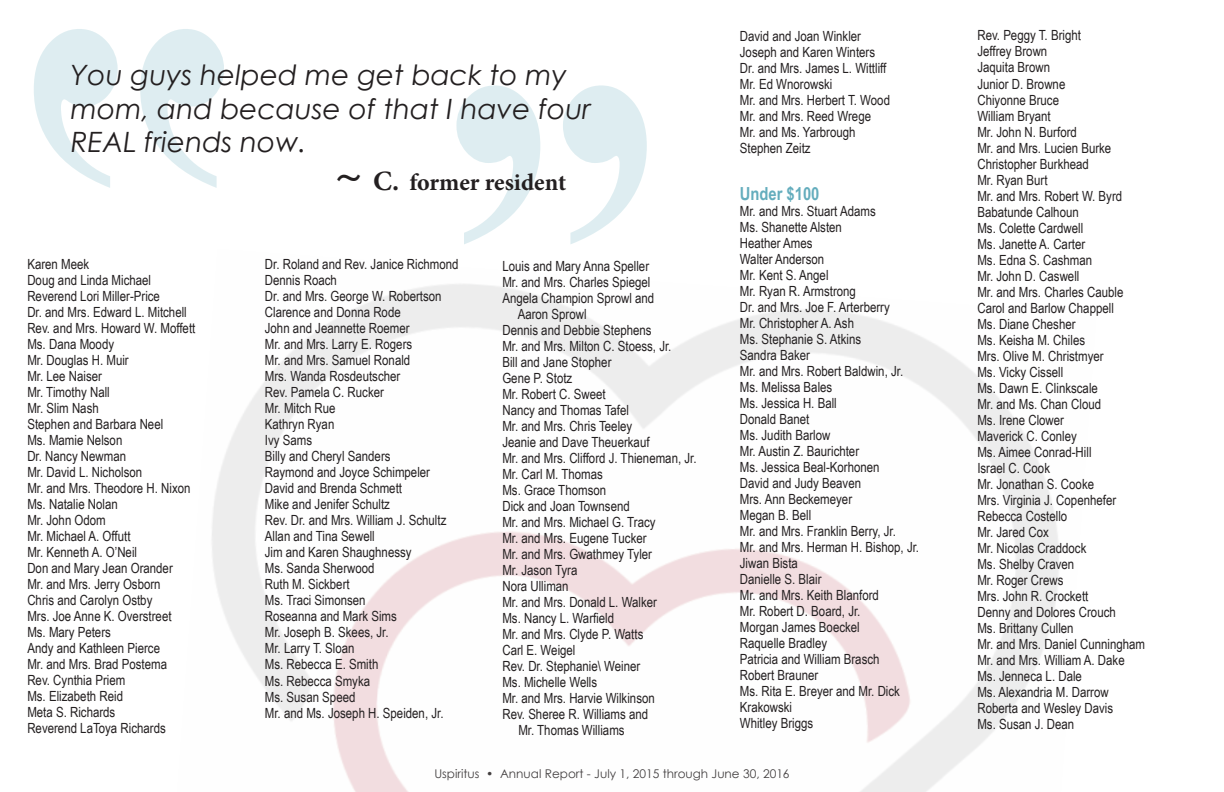
<style>
.page{position:relative;width:1224px;height:792px;background:#fff}
.page>*{position:absolute;margin:0;border:0;box-sizing:border-box;transform-origin:0 0}
.t1{font:700 487.4px "Times New Roman";color:#64adbd;scale:.93 1}
.t2{font:italic 28px/33.6px "Century Gothic";color:#231f20}
.t3{font:700 24px "Minion Pro";letter-spacing:-.005em;color:#231f20}
.t4{font:700 18px "Arial Narrow";color:#64adbd}
.t5{font:14px/16px "Arial Narrow";color:#231f20}
.t6{font:12px "Century Gothic";color:#231f20}
.s1{font-size:48px}
.s2{font-size:28px}
</style>
<div class="page">
<img style="left:212px;top:284px;width:847px;height:508px">
<h2 class="t2" style="left:71px;top:58px;width:522px">You guys helped me get back to my mom, and because of that I have four<br>REAL friends now.</h2>
<h3 class="t3" style="left:335px;top:166px;width:233px"><span class="s1">~</span> <span class="s2">C.</span> former resident</h3>
<h1 class="t1" style="left:665px;top:414px;width:245px;rotate:-180deg">“</h1>
<p class="t5" style="left:27px;top:256px;width:170px">Karen Meek<br>Doug and Linda Michael<br>Reverend Lori Miller-Price<br>Dr. and Mrs. Edward L. Mitchell<br>Rev. and Mrs. Howard W. Moffett<br>Ms. Dana Moody<br>Mr. Douglas H. Muir<br>Mr. Lee Naiser<br>Mr. Timothy Nall<br>Mr. Slim Nash<br>Stephen and Barbara Neel<br>Ms. Mamie Nelson<br>Dr. Nancy Newman<br>Mr. David L. Nicholson<br>Mr. and Mrs. Theodore H. Nixon<br>Ms. Natalie Nolan<br>Mr. John Odom<br>Mr. Michael A. Offutt<br>Mr. Kenneth A. O’Neil<br>Don and Mary Jean Orander<br>Mr. and Mrs. Jerry Osborn<br>Chris and Carolyn Ostby<br>Mrs. Joe Anne K. Overstreet<br>Ms. Mary Peters<br>Andy and Kathleen Pierce<br>Mr. and Mrs. Brad Postema<br>Rev. Cynthia Priem<br>Ms. Elizabeth Reid<br>Meta S. Richards<br>Reverend LaToya Richards</p>
<p class="t5" style="left:265px;top:256px;width:195px">Dr. Roland and Rev. Janice Richmond<br>Dennis Roach<br>Dr. and Mrs. George W. Robertson<br>Clarence and Donna Rode<br>John and Jeannette Roemer<br>Mr. and Mrs. Larry E. Rogers<br>Mr. and Mrs. Samuel Ronald<br>Mrs. Wanda Rosdeutscher<br>Rev. Pamela C. Rucker<br>Mr. Mitch Rue<br>Kathryn Ryan<br>Ivy Sams<br>Billy and Cheryl Sanders<br>Raymond and Joyce Schimpeler<br>David and Brenda Schmett<br>Mike and Jenifer Schultz<br>Rev. Dr. and Mrs. William J. Schultz<br>Allan and Tina Sewell<br>Jim and Karen Shaughnessy<br>Ms. Sanda Sherwood<br>Ruth M. Sickbert<br>Ms. Traci Simonsen<br>Roseanna and Mark Sims<br>Mr. Joseph B. Skees, Jr.<br>Mr. Larry T. Sloan<br>Ms. Rebecca E. Smith<br>Ms. Rebecca Smyka<br>Ms. Susan Speed<br>Mr. and Ms. Joseph H. Speiden, Jr.</p>
<p class="t5" style="left:502px;top:257px;width:148px">Louis and Mary Anna Speller</p>
<p class="t5" style="left:502px;top:273px;width:150px">Mr. and Mrs. Charles Spiegel</p>
<p class="t5" style="left:502px;top:289px;width:153px">Angela Champion Sprowl and</p>
<p class="t5" style="left:518px;top:305px;width:70px">Aaron Sprowl</p>
<p class="t5" style="left:502px;top:321px;width:151px">Dennis and Debbie Stephens</p>
<p class="t5" style="left:502px;top:337px;width:171px">Mr. and Mrs. Milton C. Stoess, Jr.</p>
<p class="t5" style="left:502px;top:353px;width:111px">Bill and Jane Stopher</p>
<p class="t5" style="left:502px;top:369px;width:72px">Gene P. Stotz</p>
<p class="t5" style="left:502px;top:385px;width:105px">Mr. Robert C. Sweet</p>
<p class="t5" style="left:502px;top:401px;width:128px">Nancy and Thomas Tafel</p>
<p class="t5" style="left:502px;top:417px;width:131px">Mr. and Mrs. Chris Teeley</p>
<p class="t5" style="left:502px;top:433px;width:149px">Jeanie and Dave Theuerkauf</p>
<p class="t5" style="left:502px;top:449px;width:196px">Mr. and Mrs. Clifford J. Thieneman, Jr.</p>
<p class="t5" style="left:502px;top:465px;width:102px">Mr. Carl M. Thomas</p>
<p class="t5" style="left:502px;top:481px;width:105px">Ms. Grace Thomson</p>
<p class="t5" style="left:502px;top:497px;width:129px">Dick and Joan Townsend</p>
<p class="t5" style="left:502px;top:513px;width:155px">Mr. and Mrs. Michael G. Tracy</p>
<p class="t5" style="left:502px;top:529px;width:146px">Mr. and Mrs. Eugene Tucker</p>
<p class="t5" style="left:502px;top:545px;width:151px">Mr. and Mrs. Gwathmey Tyler</p>
<p class="t5" style="left:502px;top:561px;width:77px">Mr. Jason Tyra</p>
<p class="t5" style="left:502px;top:577px;width:68px">Nora Ulliman</p>
<p class="t5" style="left:502px;top:593px;width:156px">Mr. and Mrs. Donald L. Walker</p>
<p class="t5" style="left:502px;top:609px;width:113px">Ms. Nancy L. Warfield</p>
<p class="t5" style="left:502px;top:625px;width:143px">Mr. and Mrs. Clyde P. Watts</p>
<p class="t5" style="left:502px;top:641px;width:75px">Carl E. Weigel</p>
<p class="t5" style="left:502px;top:657px;width:140px">Rev. Dr. Stephanie\ Weiner</p>
<p class="t5" style="left:502px;top:673px;width:96px">Ms. Michelle Wells</p>
<p class="t5" style="left:502px;top:689px;width:154px">Mr. and Mrs. Harvie Wilkinson</p>
<p class="t5" style="left:502px;top:705px;width:147px">Rev. Sheree R. Williams and</p>
<p class="t5" style="left:518px;top:721px;width:108px">Mr. Thomas Williams</p>
<p class="t5" style="left:740px;top:27px;width:152px">David and Joan Winkler<br>Joseph and Karen Winters<br>Dr. and Mrs. James L. Wittliff<br>Mr. Ed Wnorowski<br>Mr. and Mrs. Herbert T. Wood<br>Mr. and Mrs. Reed Wrege<br>Mr. and Ms. Yarbrough<br>Stephen Zeitz</p>
<p class="t4" style="left:740px;top:180px;width:81px">Under $100</p>
<p class="t5" style="left:740px;top:203px;width:181px">Mr. and Mrs. Stuart Adams<br>Ms. Shanette Alsten<br>Heather Ames<br>Walter Anderson<br>Mr. Kent S. Angel<br>Mr. Ryan R. Armstrong<br>Dr. and Mrs. Joe F. Arterberry<br>Mr. Christopher A. Ash<br>Ms. Stephanie S. Atkins<br>Sandra Baker<br>Mr. and Mrs. Robert Baldwin, Jr.<br>Ms. Melissa Bales<br>Ms. Jessica H. Ball<br>Donald Banet<br>Ms. Judith Barlow<br>Mr. Austin Z. Baurichter<br>Ms. Jessica Beal-Korhonen<br>David and Judy Beaven<br>Mrs. Ann Beckemeyer<br>Megan B. Bell<br>Mr. and Mrs. Franklin Berry, Jr.<br>Mr. and Mrs. Herman H. Bishop, Jr.<br>Jiwan Bista<br>Danielle S. Blair<br>Mr. and Mrs. Keith Blanford<br>Mr. Robert D. Board, Jr.<br>Morgan James Boeckel<br>Raquelle Bradley<br>Patricia and William Brasch<br>Robert Brauner<br>Ms. Rita E. Breyer and Mr. Dick<br>Krakowski<br>Whitley Briggs</p>
<p class="t6" style="left:434px;top:765px;width:357px">Uspiritus • Annual Report - July 1, 2015 through June 30, 2016</p>
<p class="t5" style="left:977px;top:27px;width:169px">Rev. Peggy T. Bright<br>Jeffrey Brown<br>Jaquita Brown<br>Junior D. Browne<br>Chiyonne Bruce<br>William Bryant<br>Mr. John N. Burford<br>Mr. and Mrs. Lucien Burke<br>Christopher Burkhead<br>Mr. Ryan Burt<br>Mr. and Mrs. Robert W. Byrd<br>Babatunde Calhoun<br>Ms. Colette Cardwell<br>Ms. Janette A. Carter<br>Ms. Edna S. Cashman<br>Mr. John D. Caswell<br>Mr. and Mrs. Charles Cauble<br>Carol and Barlow Chappell<br>Ms. Diane Chesher<br>Ms. Keisha M. Chiles<br>Mrs. Olive M. Christmyer<br>Ms. Vicky Cissell<br>Ms. Dawn E. Clinkscale<br>Mr. and Ms. Chan Cloud<br>Ms. Irene Clower<br>Maverick C. Conley<br>Ms. Aimee Conrad-Hill<br>Israel C. Cook<br>Mr. Jonathan S. Cooke<br>Mrs. Virginia J. Copenhefer<br>Rebecca Costello<br>Mr. Jared Cox<br>Mr. Nicolas Craddock<br>Ms. Shelby Craven<br>Mr. Roger Crews<br>Mrs. John R. Crockett<br>Denny and Dolores Crouch<br>Ms. Brittany Cullen<br>Mr. and Mrs. Daniel Cunningham<br>Mr. and Mrs. William A. Dake<br>Ms. Jenneca L. Dale<br>Ms. Alexandria M. Darrow<br>Roberta and Wesley Davis<br>Ms. Susan J. Dean</p>
</div>
